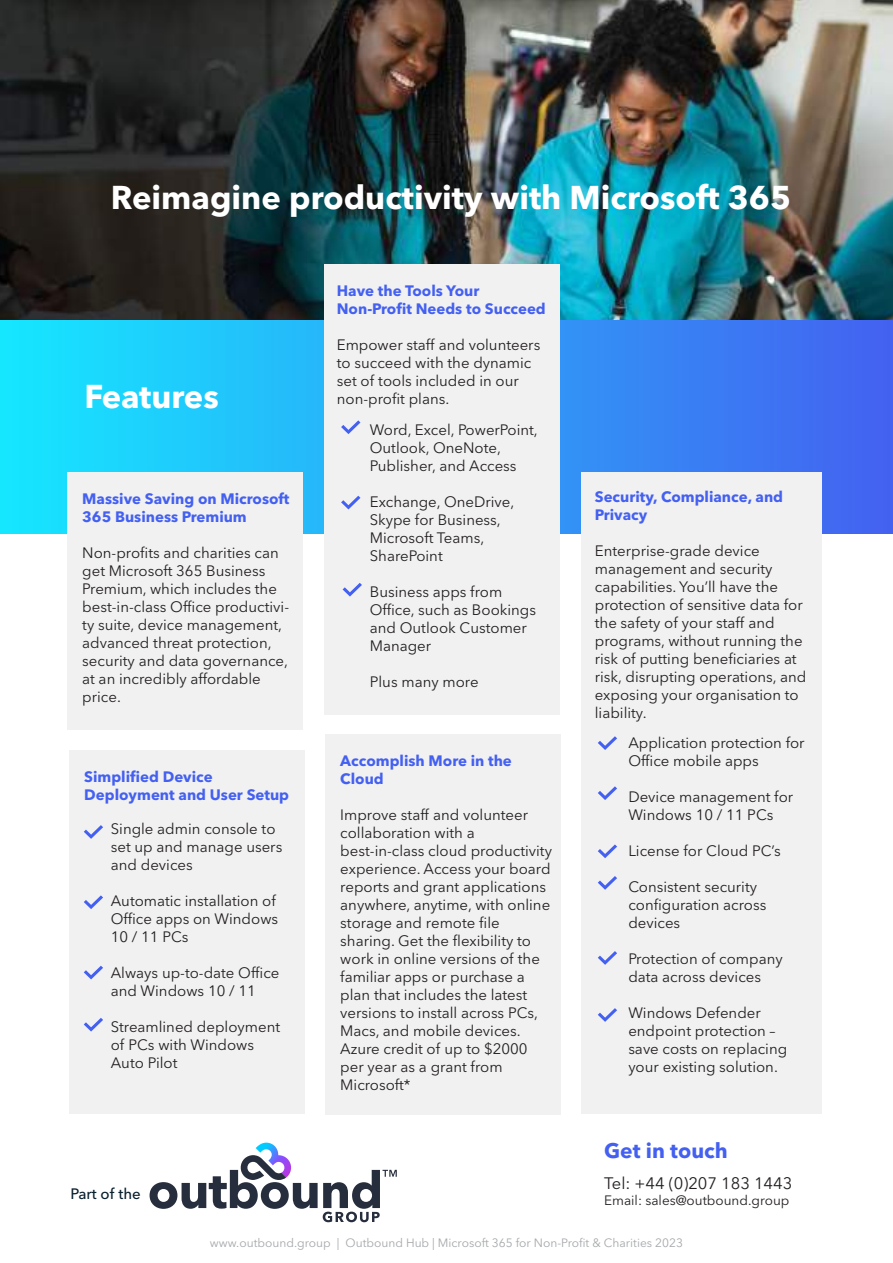
<style>
.page{position:relative;width:893px;height:1263px;background:#fff}
.page>*{position:absolute;margin:0;border:0;box-sizing:border-box;transform-origin:0 0}
.t1{font:700 32.7px "Avenir Next LT Pro";color:#fff}
.t2{font:700 21px "Avenir Next LT Pro";color:#4460f0}
.t3{font:16.5px "Avenir Next LT Pro";color:#231f20}
.t4{font:15px/18px "Avenir Next LT Pro";color:#231f20}
.t5{font:700 15px/18px "Avenir Next LT Pro";color:#4460f0}
.t6{font:500 15px "Avenir Next LT Pro";color:#09202f}
.t7{font:13.5px "Avenir Next LT Pro";color:#231f20}
.t8{font:12px "Avenir Next LT Pro";color:#a6a8ab}
</style>
<div class="page">
<img style="left:0;top:0;width:893px;height:320px">
<svg style="left:0;top:320px;width:893px;height:214px;background:#2ca4f7"></svg>
<div style="left:324px;top:264px;width:236px;height:450px;background:#f1f1f2"></div>
<div style="left:581px;top:472px;width:241px;height:641px;background:#f1f1f2"></div>
<div style="left:67px;top:472px;width:236px;height:258px;background:#f1f1f2"></div>
<div style="left:325px;top:734px;width:236px;height:381px;background:#f1f1f2"></div>
<div style="left:69px;top:750px;width:236px;height:363px;background:#f1f1f2"></div>
<svg style="left:84px;top:825px;width:19px;height:14px"></svg>
<svg style="left:598px;top:736px;width:19px;height:14px"></svg>
<svg style="left:598px;top:786px;width:19px;height:14px"></svg>
<svg style="left:598px;top:844px;width:19px;height:14px"></svg>
<svg style="left:598px;top:876px;width:19px;height:14px"></svg>
<svg style="left:598px;top:951px;width:19px;height:14px"></svg>
<svg style="left:598px;top:1008px;width:19px;height:14px"></svg>
<svg style="left:341px;top:420px;width:19px;height:14px"></svg>
<svg style="left:341px;top:496px;width:19px;height:13px"></svg>
<svg style="left:343px;top:583px;width:19px;height:13px"></svg>
<svg style="left:84px;top:895px;width:19px;height:14px"></svg>
<svg style="left:84px;top:966px;width:19px;height:13px"></svg>
<svg style="left:84px;top:1018px;width:19px;height:13px"></svg>
<svg style="left:150px;top:1143px;width:247px;height:79px"></svg>
<h1 class="t1" style="left:111px;top:177px;width:682px">Reimagine productivity with Microsoft 365</h1>
<h1 class="t1" style="left:85px;top:376px;width:136px">Features</h1>
<p class="t5" style="left:82px;top:490px;width:208px">Massive Saving on Microsoft<br>365 Business Premium</p>
<p class="t4" style="left:82px;top:544px;width:208px">Non-profits and charities can get Microsoft 365 Business<br>Premium, which includes the best-in-class Office productivi&shy;ty suite, device management, advanced threat protection, security and data governance, at an incredibly affordable price.</p>
<p class="t5" style="left:84px;top:767px;width:206px">Simplified Device<br>Deployment and User Setup</p>
<p class="t4" style="left:111px;top:820px;width:173px">Single admin console to set up and manage users and devices</p>
<p class="t4" style="left:111px;top:892px;width:169px">Automatic installation of<br>Office apps on Windows<br>10 / 11 PCs</p>
<p class="t4" style="left:111px;top:964px;width:170px">Always up-to-date Office and Windows 10 / 11</p>
<p class="t4" style="left:111px;top:1018px;width:171px">Streamlined deployment of PCs with Windows<br>Auto Pilot</p>
<p class="t5" style="left:337px;top:282px;width:211px">Have the Tools Your<br>Non-Profit Needs to Succeed</p>
<p class="t4" style="left:337px;top:336px;width:205px">Empower staff and volunteers to succeed with the dynamic set of tools included in our non-profit plans.</p>
<p class="t4" style="left:370px;top:420px;width:170px">Word, Excel, PowerPoint,<br>Outlook, OneNote,<br>Publisher, and Access</p>
<p class="t4" style="left:370px;top:492px;width:146px">Exchange, OneDrive,<br>Skype for Business,<br>Microsoft Teams,<br>SharePoint</p>
<p class="t4" style="left:370px;top:582px;width:168px">Business apps from<br>Office, such as Bookings and Outlook Customer<br>Manager</p>
<p class="t4" style="left:370px;top:672px;width:110px">Plus many more</p>
<p class="t5" style="left:340px;top:752px;width:173px">Accomplish More in the<br>Cloud</p>
<p class="t4" style="left:340px;top:806px;width:213px">Improve staff and volunteer collaboration with a best-in-class cloud productivity experience. Access your board reports and grant applications anywhere, anytime, with online storage and remote file sharing. Get the flexibility to work in online versions of the familiar apps or purchase a plan that includes the latest versions to install across PCs,<br>Macs, and mobile devices.<br>Azure credit of up to $2000 per year as a grant from<br>Microsoft*</p>
<p class="t5" style="left:595px;top:488px;width:190px">Security, Compliance, and<br>Privacy</p>
<p class="t4" style="left:595px;top:542px;width:213px">Enterprise-grade device management and security capabilities. You’ll have the protection of sensitive data for the safety of your staff and programs, without running the risk of putting beneficiaries at risk, disrupting operations, and exposing your organisation to liability.</p>
<p class="t4" style="left:628px;top:733px;width:178px">Application protection for<br>Office mobile apps</p>
<p class="t4" style="left:628px;top:787px;width:166px">Device management for<br>Windows 10 / 11 PCs</p>
<p class="t4" style="left:628px;top:841px;width:154px">License for Cloud PC’s</p>
<p class="t4" style="left:628px;top:877px;width:140px">Consistent security configuration across devices</p>
<p class="t4" style="left:628px;top:949px;width:156px">Protection of company data across devices</p>
<p class="t4" style="left:628px;top:1003px;width:160px">Windows Defender endpoint protection – save costs on replacing your existing solution.</p>
<p class="t6" style="left:70px;top:1185px;width:72px">Part of the</p>
<h2 class="t2" style="left:604px;top:1137px;width:125px">Get in touch</h2>
<p class="t3" style="left:604px;top:1173px;width:190px">Tel: +44 (0)207 183 1443</p>
<p class="t7" style="left:604px;top:1192px;width:187px">Email: sales@outbound.group</p>
<p class="t8" style="left:210px;top:1235px;width:475px">www.outbound.group | Outbound Hub | Microsoft 365 for Non-Profit &amp; Charities 2023</p>
</div>
